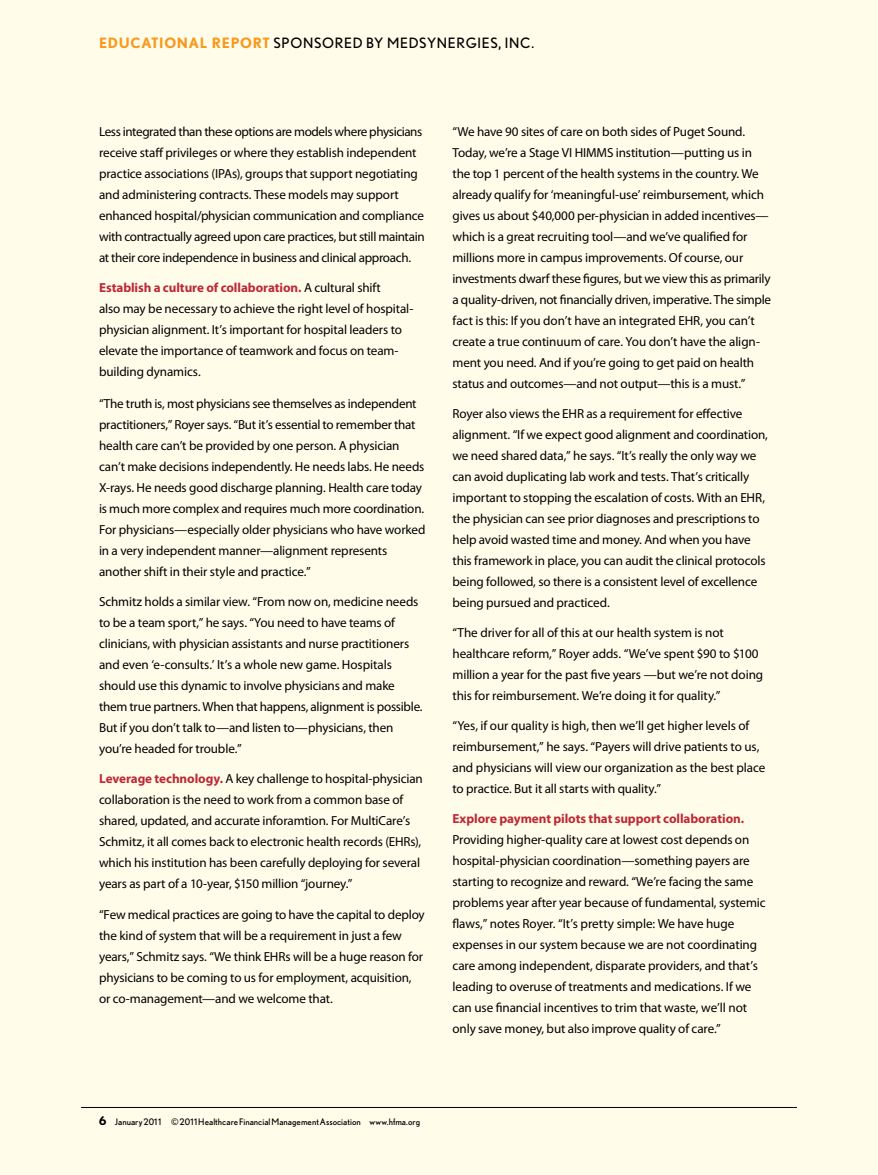
<style>
.page{position:relative;width:878px;height:1175px;background:#fff}
.page>*{position:absolute;margin:0;border:0;box-sizing:border-box;transform-origin:0 0}
.t1{font:14.25px "Nobel";letter-spacing:.05em;color:#000}
.t2{font:13.2px/21px "Myriad Pro";letter-spacing:-.01em;color:#000}
.t3{font:700 13.2px "Myriad Pro";letter-spacing:-.005em;color:#bd2937}
.t4{font:9px "Nobel";letter-spacing:.005em;color:#000}
.s1{font-weight:700;color:#f8991d}
.s2{font-weight:700;color:#bd2937}
.s3{font-weight:700;font-size:12px}
</style>
<div class="page">
<div style="left:0;top:0;width:878px;height:1174px;background:#fffde9"></div>
<hr style="left:81px;top:1107px;width:715px;height:1px;background:#000">
<p class="t1" style="left:99px;top:34px;width:339px"><span class="s1">EDUCATIONAL REPORT</span> SPONSORED BY MedSyner</p>
<p class="t1" style="left:465px;top:34px;width:70px">gies, Inc.</p>
<p class="t2" style="left:99px;top:121px;width:327px">Less integrated than these options are models where physicians receive staff privileges or where they establish independent practice associations (IPAs), groups that support negotiating and administering contracts. These models may support enhanced hospital/physician communication and compliance with contractually agreed upon care practices, but still maintain at their core independence in business and clinical approach.</p>
<p class="t2" style="left:99px;top:277px;width:316px"><span class="s2">Establish a culture of collaboration.</span> A cultural shift<br>also may be necessary to achieve the right level of hospital&shy;physician alignment. It’s important for hospital leaders to elevate the importance of teamwork and focus on team&shy;building dynamics.</p>
<p class="t2" style="left:99px;top:392px;width:328px">“The truth is, most physicians see themselves as independent practitioners,” Royer says. “But it’s essential to remember that health care can’t be provided by one person. A physician can’t make decisions independently. He needs labs. He needs X-rays. He needs good discharge planning. Health care today is much more complex and requires much more coordination.<br>For physicians—especially older physicians who have worked in a very independent manner—alignment represents another shift in their style and practice.”</p>
<p class="t2" style="left:99px;top:590px;width:325px">Schmitz holds a similar view. “From now on, medicine needs to be a team sport,” he says. “You need to have teams of clinicians, with physician assistants and nurse practitioners and even ‘e-consults.’ It’s a whole new game. Hospitals should use this dynamic to involve physicians and make them true partners. When that happens, alignment is possible.<br>But if you don’t talk to—and listen to—physicians, then you’re headed for trouble.”</p>
<p class="t2" style="left:99px;top:767px;width:325px"><span class="s2">Leverage technology.</span> A key challenge to hospital-physician collaboration is the need to work from a common base of shared, updated, and accurate inforamtion. For MultiCare’s Schmitz, it all comes back to electronic health records (EHRs), which his institution has been carefully deploying for several years as part of a 10-year, $150 million “journey.”</p>
<p class="t2" style="left:99px;top:904px;width:327px">“Few medical practices are going to have the capital to deploy the kind of system that will be a requirement in just a few years,” Schmitz says. “We think EHRs will be a huge reason for physicians to be coming to us for employment, acquisition, or co-management—and we welcome that.</p>
<p class="t2" style="left:452px;top:121px;width:320px">“We have 90 sites of care on both sides of Puget Sound.<br>Today, we’re a Stage VI HIMMS institution—putting us in the top 1 percent of the health systems in the country. We already qualify for ‘meaningful-use’ reimbursement, which gives us about $40,000 per-physician in added incentives— which is a great recruiting tool—and we’ve qualified for millions more in campus improvements. Of course, our investments dwarf these figures, but we view this as primarily a quality-driven, not financially driven, imperative. The simple fact is this: If you don’t have an integrated EHR, you can’t create a true continuum of care. You don’t have the align&shy;ment you need. And if you’re going to get paid on health status and outcomes—and not output—this is a must.”</p>
<p class="t2" style="left:452px;top:403px;width:317px">Royer also views the EHR as a requirement for effective alignment. “If we expect good alignment and coordination, we need shared data,” he says. “It’s really the only way we can avoid duplicating lab work and tests. That’s critically important to stopping the escalation of costs. With an EHR, the physician can see prior diagnoses and prescriptions to help avoid wasted time and money. And when you have this framework in place, you can audit the clinical protocols being followed, so there is a consistent level of excellence being pursued and practiced.</p>
<p class="t2" style="left:452px;top:622px;width:312px">“The driver for all of this at our health system is not healthcare reform,” Royer adds. “We’ve spent $90 to $100 million a year for the past five years —but we’re not doing this for reimbursement. We’re doing it for quality.”</p>
<p class="t2" style="left:452px;top:715px;width:314px">“Yes, if our quality is high, then we’ll get higher levels of reimbursement,” he says. “Payers will drive patients to us, and physicians will view our organization as the best place to practice. But it all starts with quality.”</p>
<p class="t3" style="left:452px;top:810px;width:293px">Explore payment pilots that support collaboration.</p>
<p class="t2" style="left:452px;top:829px;width:315px">Providing higher-quality care at lowest cost depends on hospital-physician coordination—something payers are starting to recognize and reward. “We’re facing the same problems year after year because of fundamental, systemic flaws,” notes Royer. “It’s pretty simple: We have huge expenses in our system because we are not coordinating care among independent, disparate providers, and that’s leading to overuse of treatments and medications. If we can use financial incentives to trim that waste, we’ll not only save money, but also improve quality of care.”</p>
<p class="t4" style="left:99px;top:1117px;width:322px"><span class="s3">6</span> January 2011 © 2011 Healthcare Financial Management Association www.hfma.org</p>
</div>
